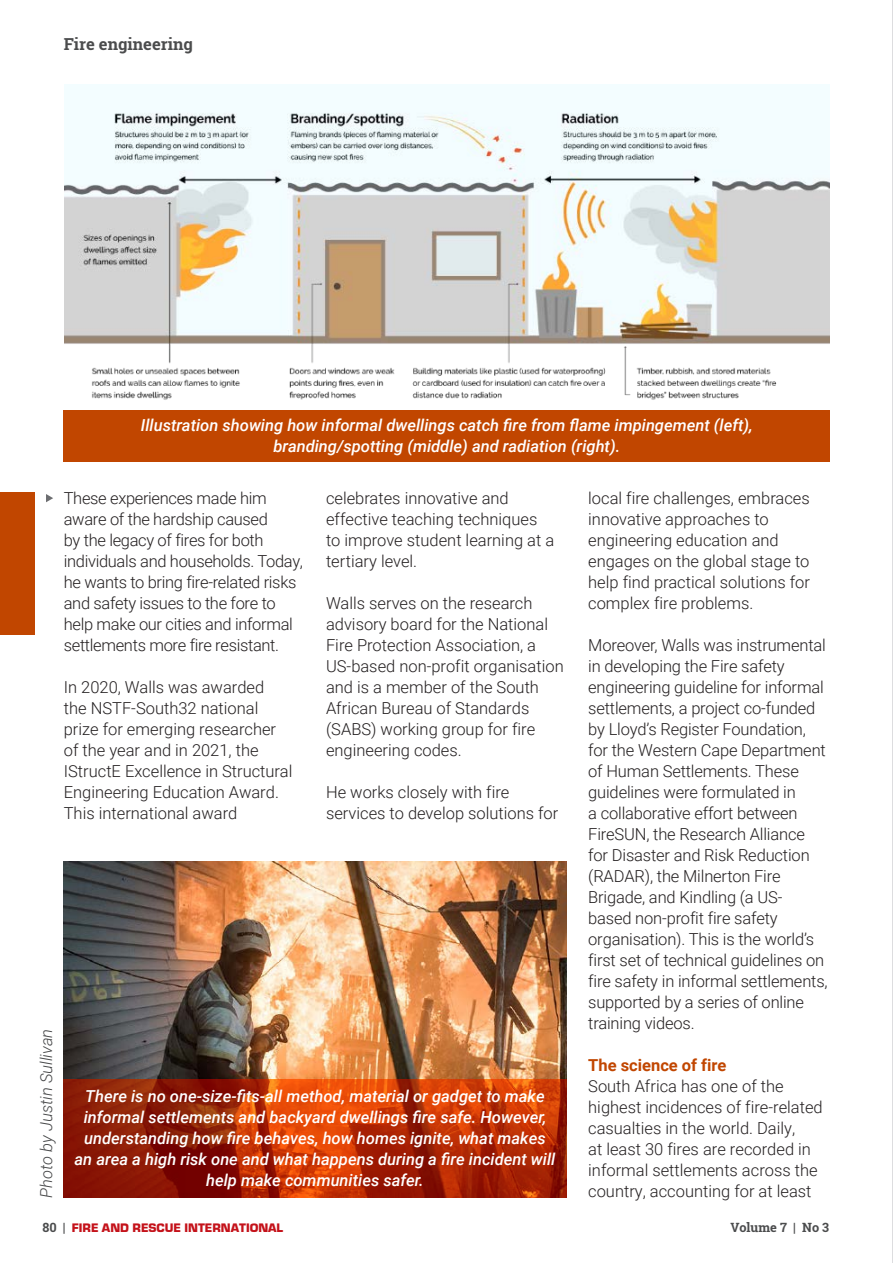
<style>
.page{position:relative;width:893px;height:1263px;background:#fff}
.page>*{position:absolute;margin:0;border:0;box-sizing:border-box;transform-origin:0 0}
.t1{font:300 16.5px/21px "Roboto";color:#231f20}
.Captions{font:italic 500 16.5px/21px "Roboto";color:#fff;text-align:center}
.t2{font:300 16.5px/21px "Roboto";letter-spacing:-.02em;color:#231f20}
.Captions-2{font:italic 300 16.5px "Roboto";color:#454647}
.t3{font:700 16.5px "Roboto";color:#c14600}
.t4{font:700 16.5px "Roboto Slab";color:#4b4c4d}
.t5{font:900 12.75px "Eurostile";color:#c4121a}
.t6{font:700 12.75px "Roboto Slab";color:#4b4c4d}
.s1{font-family:"Roboto Slab";font-weight:700;color:#4b4c4d}
</style>
<div class="page">
<hr style="left:892px;top:0;width:1px;height:1263px;background:#bcbdc0">
<img style="left:63px;top:861px;width:504px;height:218px">
<svg style="left:46px;top:494px;width:7px;height:8px"></svg>
<div style="left:0;top:492px;width:34px;height:143px;background:#c14600"></div>
<img style="left:64px;top:85px;width:766px;height:315px">
<svg style="left:63px;top:1079px;width:504px;height:119px;background:#ac2905"></svg>
<div style="left:64px;top:410px;width:766px;height:52px;background:#c14600"></div>
<p class="t4" style="left:64px;top:33px;width:131px">Fire engineering</p>
<p class="Captions" style="left:141px;top:414px;width:614px">Illustration showing how informal dwellings catch fire from flame impingement (left),</p>
<p class="Captions" style="left:273px;top:435px;width:348px">branding/spotting (middle) and radiation (right).</p>
<p class="t2" style="left:64px;top:487px;width:241px">These experiences made him aware of the hardship caused<br>by the legacy of fires for both individuals and households. Today, he wants to bring fire-related risks and safety issues to the fore to help make our cities and informal settlements more fire resistant.</p>
<p class="t1" style="left:64px;top:676px;width:230px">In 2020, Walls was awarded<br>the NSTF-South32 national prize for emerging researcher of the year and in 2021, the<br>IStructE Excellence in Structural<br>Engineering Education Award.<br>This international award</p>
<p class="t1" style="left:326px;top:487px;width:230px">celebrates innovative and effective teaching techniques to improve student learning at a tertiary level.</p>
<p class="t1" style="left:326px;top:592px;width:239px">Walls serves on the research advisory board for the National<br>Fire Protection Association, a<br>US-based non-profit organisation and is a member of the South<br>African Bureau of Standards (SABS) working group for fire engineering codes.</p>
<p class="t1" style="left:326px;top:781px;width:234px">He works closely with fire services to develop solutions for</p>
<p class="Captions-2" style="left:35px;top:1198px;width:170px;rotate:-90deg">Photo by Justin Sullivan</p>
<p class="Captions" style="left:75px;top:1085px;width:482px">There is no one-size-fits-all method, material or gadget to make informal settlements and backyard dwellings fire safe. However, understanding how fire behaves, how homes ignite, what makes an area a high risk one and what happens during a fire incident will help make communities safer.</p>
<p class="t1" style="left:588px;top:487px;width:223px">local fire challenges, embraces innovative approaches to engineering education and engages on the global stage to help find practical solutions for complex fire problems.</p>
<p class="t1" style="left:588px;top:634px;width:241px">Moreover, Walls was instrumental in developing the Fire safety engineering guideline for informal settlements, a project co-funded by Lloyd’s Register Foundation, for the Western Cape Department of Human Settlements. These guidelines were formulated in<br>a collaborative effort between<br>FireSUN, the Research Alliance for Disaster and Risk Reduction (RADAR), the Milnerton Fire<br>Brigade, and Kindling (a US&shy;based non-profit fire safety organisation). This is the world’s first set of technical guidelines on fire safety in informal settlements, supported by a series of online training videos.</p>
<p class="t3" style="left:588px;top:1054px;width:140px">The science of fire</p>
<p class="t1" style="left:588px;top:1075px;width:236px">South Africa has one of the highest incidences of fire-related casualties in the world. Daily,<br>at least 30 fires are recorded in informal settlements across the country, accounting for at least</p>
<p class="t5" style="left:43px;top:1220px;width:242px"><span class="s1">80 |</span> FIRE AND RESCUE INTERNATIONAL</p>
<p class="t6" style="left:730px;top:1218px;width:100px">Volume 7 | No 3</p>
</div>
